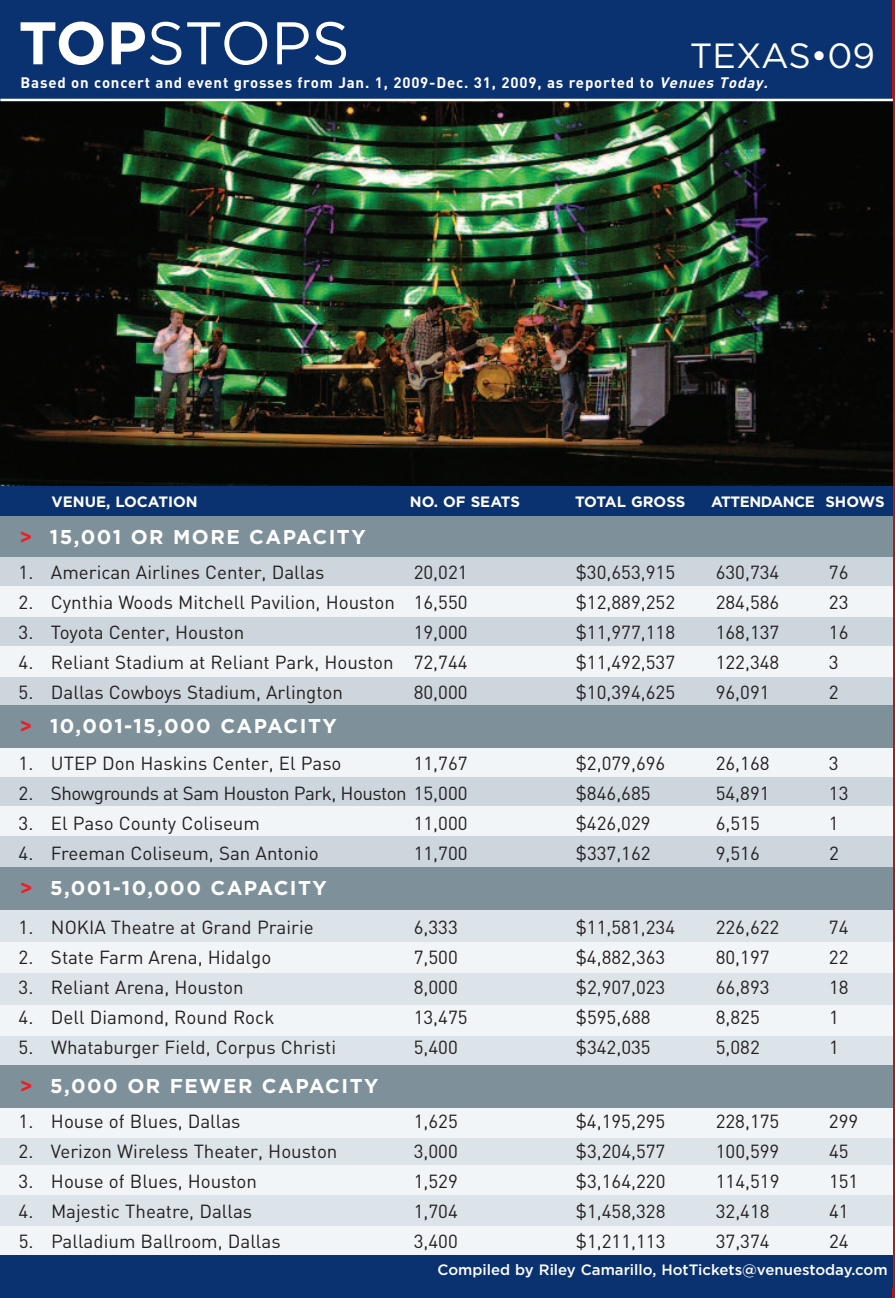
<style>
.page{position:relative;width:895px;height:1298px;background:#fff}
.page>*{position:absolute;margin:0;border:0;box-sizing:border-box;transform-origin:0 0}
.t1{font:60px "Gotham";letter-spacing:-.01em;color:#fff}
.t2{font:35px "Gotham";color:#fff}
.t3{font:700 20px "Gotham";letter-spacing:.075em;color:#fff}
.t4{font:18.75px "DIN";color:#231f20}
.t5{font:18.75px "DIN";letter-spacing:-.025em;color:#231f20}
.t6{font:700 15px "DIN";letter-spacing:.055em;color:#fff}
.t7{font:500 15px "Gotham";color:#fff}
.t8{font:700 15px "Gotham";letter-spacing:-.01em;color:#fff}
.t9{font:700 15px "Gotham";letter-spacing:-.03em;color:#fff}
.s1{font-weight:700}
.s2{font-style:italic}
.s3{color:#ee1d23}
</style>
<div class="page">
<div style="left:0;top:0;width:892px;height:1298px;background:#0b3270"></div>
<img style="left:0;top:101px;width:892px;height:385px">
<div style="left:0;top:487px;width:893px;height:801px;background:#0b3270"></div>
<hr style="left:0;top:99px;width:893px;height:2px;background:#fff">
<div style="left:0;top:516px;width:893px;height:59px;background:#7e919a"></div>
<div style="left:0;top:770px;width:893px;height:37px;background:#ccd6dc"></div>
<div style="left:0;top:612px;width:893px;height:34px;background:#ccd6dc"></div>
<div style="left:0;top:557px;width:893px;height:30px;background:#ccd6dc"></div>
<div style="left:0;top:971px;width:893px;height:34px;background:#dce4e9"></div>
<div style="left:0;top:910px;width:893px;height:32px;background:#dce4e9"></div>
<div style="left:0;top:748px;width:893px;height:29px;background:#f2f5f7"></div>
<div style="left:0;top:587px;width:893px;height:30px;background:#f2f5f7"></div>
<div style="left:0;top:671px;width:893px;height:36px;background:#ccd6dc"></div>
<div style="left:0;top:646px;width:893px;height:30px;background:#f2f5f7"></div>
<div style="left:0;top:942px;width:893px;height:31px;background:#f2f5f7"></div>
<div style="left:0;top:1034px;width:893px;height:34px;background:#dce4e9"></div>
<div style="left:0;top:1005px;width:893px;height:31px;background:#f2f5f7"></div>
<div style="left:0;top:806px;width:893px;height:31px;background:#f2f5f7"></div>
<div style="left:0;top:836px;width:893px;height:32px;background:#ccd6dc"></div>
<div style="left:0;top:705px;width:893px;height:43px;background:#7e919a"></div>
<div style="left:0;top:867px;width:893px;height:43px;background:#7e919a"></div>
<div style="left:0;top:1136px;width:893px;height:32px;background:#dce4e9"></div>
<div style="left:0;top:1165px;width:893px;height:30px;background:#f2f5f7"></div>
<div style="left:0;top:1195px;width:893px;height:31px;background:#dce4e9"></div>
<div style="left:0;top:1226px;width:893px;height:29px;background:#f2f5f7"></div>
<div style="left:0;top:1107px;width:893px;height:30px;background:#f2f5f7"></div>
<div style="left:1px;top:1065px;width:892px;height:43px;background:#7e919a"></div>
<h1 class="t1" style="left:19px;top:8px;width:333px"><span class="s1">TOP</span>STOPS</h1>
<h2 class="t2" style="left:690px;top:35px;width:187px">TEXAS•09</h2>
<p class="t6" style="left:20px;top:74px;width:752px">Based on concert and event grosses from Jan. 1, 2009-Dec. 31, 2009, as reported to <span class="s2">VenuesToday.</span></p>
<p class="t8" style="left:52px;top:493px;width:148px">VENUE, LOCATION</p>
<p class="t8" style="left:410px;top:493px;width:111px">NO. OF SEATS</p>
<p class="t8" style="left:575px;top:493px;width:112px">TOTAL GROSS</p>
<p class="t9" style="left:711px;top:493px;width:175px">ATTENDANCE SHOWS</p>
<p class="t3" style="left:20px;top:525px;width:347px"><span class="s3">&gt;</span> 15,001 OR MORE CAPACITY</p>
<p class="t4" style="left:19px;top:561px;width:307px">1. American Airlines Center, Dallas</p>
<p class="t4" style="left:414px;top:561px;width:55px">20,021</p>
<p class="t4" style="left:576px;top:561px;width:101px">$30,653,915</p>
<p class="t4" style="left:715px;top:561px;width:65px">630,734</p>
<p class="t4" style="left:829px;top:561px;width:21px">76</p>
<p class="t4" style="left:19px;top:591px;width:450px">2. Cynthia Woods Mitchell Pavilion, Houston 16,550</p>
<p class="t4" style="left:576px;top:591px;width:101px">$12,889,252</p>
<p class="t4" style="left:715px;top:591px;width:65px">284,586</p>
<p class="t4" style="left:829px;top:591px;width:21px">23</p>
<p class="t4" style="left:19px;top:621px;width:227px">3. Toyota Center, Houston</p>
<p class="t4" style="left:414px;top:621px;width:55px">19,000</p>
<p class="t4" style="left:576px;top:621px;width:101px">$11,977,118</p>
<p class="t4" style="left:715px;top:621px;width:65px">168,137</p>
<p class="t4" style="left:829px;top:621px;width:21px">16</p>
<p class="t4" style="left:19px;top:651px;width:450px">4. Reliant Stadium at Reliant Park, Houston 72,744</p>
<p class="t4" style="left:576px;top:651px;width:101px">$11,492,537</p>
<p class="t4" style="left:715px;top:651px;width:65px">122,348</p>
<p class="t4" style="left:829px;top:651px;width:11px">3</p>
<p class="t4" style="left:19px;top:681px;width:326px">5. Dallas Cowboys Stadium, Arlington</p>
<p class="t4" style="left:414px;top:681px;width:55px">80,000</p>
<p class="t4" style="left:576px;top:681px;width:101px">$10,394,625</p>
<p class="t4" style="left:715px;top:681px;width:55px">96,091</p>
<p class="t4" style="left:829px;top:681px;width:11px">2</p>
<p class="t3" style="left:20px;top:714px;width:318px"><span class="s3">&gt;</span> 10,001-15,000 CAPACITY</p>
<p class="t4" style="left:19px;top:752px;width:324px">1. UTEP Don Haskins Center, El Paso</p>
<p class="t4" style="left:414px;top:752px;width:55px">11,767</p>
<p class="t4" style="left:576px;top:752px;width:91px">$2,079,696</p>
<p class="t4" style="left:715px;top:752px;width:55px">26,168</p>
<p class="t4" style="left:829px;top:752px;width:11px">3</p>
<p class="t5" style="left:19px;top:782px;width:450px">2. Showgrounds at Sam Houston Park, Houston 15,000</p>
<p class="t4" style="left:576px;top:782px;width:76px">$846,685</p>
<p class="t4" style="left:715px;top:782px;width:55px">54,891</p>
<p class="t4" style="left:829px;top:782px;width:21px">13</p>
<p class="t4" style="left:19px;top:812px;width:243px">3. El Paso County Coliseum</p>
<p class="t4" style="left:414px;top:812px;width:55px">11,000</p>
<p class="t4" style="left:576px;top:812px;width:76px">$426,029</p>
<p class="t4" style="left:715px;top:812px;width:46px">6,515</p>
<p class="t4" style="left:829px;top:812px;width:11px">1</p>
<p class="t4" style="left:19px;top:842px;width:302px">4. Freeman Coliseum, San Antonio</p>
<p class="t4" style="left:414px;top:842px;width:55px">11,700</p>
<p class="t4" style="left:576px;top:842px;width:76px">$337,162</p>
<p class="t4" style="left:715px;top:842px;width:46px">9,516</p>
<p class="t4" style="left:829px;top:842px;width:11px">2</p>
<p class="t3" style="left:20px;top:876px;width:309px"><span class="s3">&gt;</span> 5,001-10,000 CAPACITY</p>
<p class="t4" style="left:19px;top:916px;width:296px">1. NOKIA Theatre at Grand Prairie</p>
<p class="t4" style="left:414px;top:916px;width:46px">6,333</p>
<p class="t4" style="left:576px;top:916px;width:101px">$11,581,234</p>
<p class="t4" style="left:715px;top:916px;width:65px">226,622</p>
<p class="t4" style="left:829px;top:916px;width:21px">74</p>
<p class="t4" style="left:19px;top:946px;width:254px">2. State Farm Arena, Hidalgo</p>
<p class="t4" style="left:414px;top:946px;width:46px">7,500</p>
<p class="t4" style="left:576px;top:946px;width:91px">$4,882,363</p>
<p class="t4" style="left:715px;top:946px;width:55px">80,197</p>
<p class="t4" style="left:829px;top:946px;width:21px">22</p>
<p class="t4" style="left:19px;top:976px;width:226px">3. Reliant Arena, Houston</p>
<p class="t4" style="left:414px;top:976px;width:46px">8,000</p>
<p class="t4" style="left:576px;top:976px;width:91px">$2,907,023</p>
<p class="t4" style="left:715px;top:976px;width:55px">66,893</p>
<p class="t4" style="left:829px;top:976px;width:21px">18</p>
<p class="t4" style="left:19px;top:1006px;width:257px">4. Dell Diamond, Round Rock</p>
<p class="t4" style="left:414px;top:1006px;width:55px">13,475</p>
<p class="t4" style="left:576px;top:1006px;width:76px">$595,688</p>
<p class="t4" style="left:715px;top:1006px;width:46px">8,825</p>
<p class="t4" style="left:829px;top:1006px;width:11px">1</p>
<p class="t4" style="left:19px;top:1036px;width:319px">5. Whataburger Field, Corpus Christi</p>
<p class="t4" style="left:414px;top:1036px;width:46px">5,400</p>
<p class="t4" style="left:576px;top:1036px;width:76px">$342,035</p>
<p class="t4" style="left:715px;top:1036px;width:46px">5,082</p>
<p class="t4" style="left:829px;top:1036px;width:11px">1</p>
<p class="t3" style="left:20px;top:1074px;width:360px"><span class="s3">&gt;</span> 5,000 OR FEWER CAPACITY</p>
<p class="t4" style="left:19px;top:1111px;width:223px">1. House of Blues, Dallas</p>
<p class="t4" style="left:414px;top:1111px;width:46px">1,625</p>
<p class="t4" style="left:576px;top:1111px;width:91px">$4,195,295</p>
<p class="t4" style="left:715px;top:1111px;width:65px">228,175</p>
<p class="t4" style="left:829px;top:1111px;width:31px">299</p>
<p class="t4" style="left:19px;top:1141px;width:320px">2. Verizon Wireless Theater, Houston</p>
<p class="t4" style="left:414px;top:1141px;width:46px">3,000</p>
<p class="t4" style="left:576px;top:1141px;width:91px">$3,204,577</p>
<p class="t4" style="left:715px;top:1141px;width:65px">100,599</p>
<p class="t4" style="left:829px;top:1141px;width:21px">45</p>
<p class="t4" style="left:19px;top:1171px;width:240px">3. House of Blues, Houston</p>
<p class="t4" style="left:414px;top:1171px;width:46px">1,529</p>
<p class="t4" style="left:576px;top:1171px;width:91px">$3,164,220</p>
<p class="t4" style="left:715px;top:1171px;width:65px">114,519</p>
<p class="t4" style="left:829px;top:1171px;width:31px">151</p>
<p class="t4" style="left:19px;top:1201px;width:235px">4. Majestic Theatre, Dallas</p>
<p class="t4" style="left:414px;top:1201px;width:46px">1,704</p>
<p class="t4" style="left:576px;top:1201px;width:91px">$1,458,328</p>
<p class="t4" style="left:715px;top:1201px;width:55px">32,418</p>
<p class="t4" style="left:829px;top:1201px;width:21px">41</p>
<p class="t4" style="left:19px;top:1231px;width:263px">5. Palladium Ballroom, Dallas</p>
<p class="t4" style="left:414px;top:1231px;width:46px">3,400</p>
<p class="t4" style="left:576px;top:1231px;width:91px">$1,211,113</p>
<p class="t4" style="left:715px;top:1231px;width:55px">37,374</p>
<p class="t4" style="left:829px;top:1231px;width:21px">24</p>
<p class="t7" style="left:437px;top:1261px;width:451px">Compiled by Riley Camarillo, HotTickets@venuestoday.com</p>
</div>
